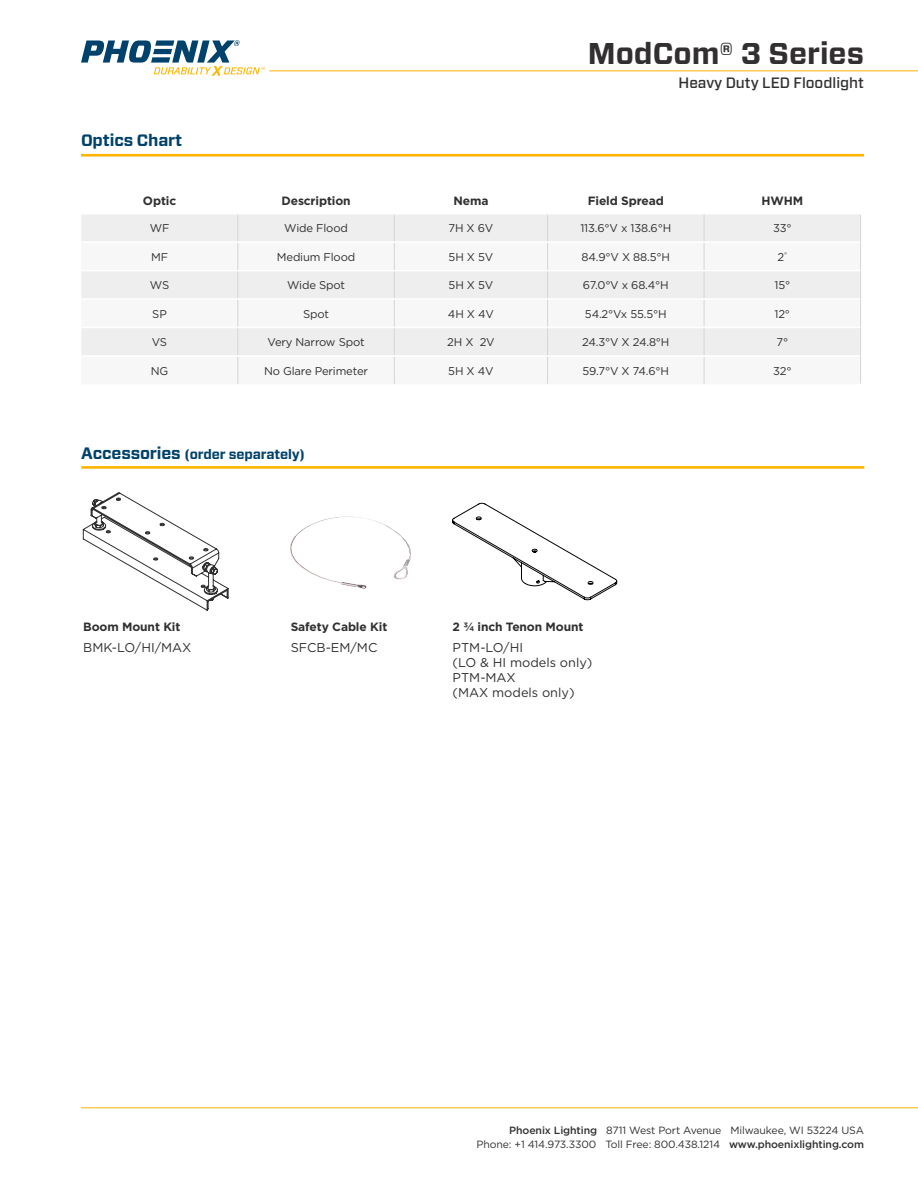
<style>
.page{position:relative;width:918px;height:1188px;background:#fff}
.page>*{position:absolute;margin:0;border:0;box-sizing:border-box;transform-origin:0 0}
.t1{font:700 30px "Forza";color:#312f30}
.Section_Header{font:700 16.5px "Forza";letter-spacing:-.01em;color:#00426b}
.t2{font:500 15px "Forza";color:#312f30}
.Section_Header-2{font:700 13.5px "Forza";letter-spacing:-.01em;color:#00426b}
.Accessories_Body{font:12.75px/15px "Gotham";color:#312f30}
.Accessories_Header{font:700 12px "Gotham";letter-spacing:-.01em;color:#312f30}
.Ordering_Information_Table_Header{font:700 12px "Gotham";letter-spacing:-.01em;color:#312f30}
.Table_Body{font:11.25px "Gotham";letter-spacing:-.015em;color:#312f30}
.t3{font:10.5px/13.5px "Gotham";letter-spacing:-.01em;color:#312f30;text-align:right}
.s1{font-size:16.5px}
.s2{font-weight:500}
</style>
<div class="page">
<hr style="left:81px;top:1107px;width:837px;height:1px;background:#ffb500">
<hr style="left:269px;top:70px;width:649px;height:1px;background:#ffb500">
<svg style="left:81px;top:40px;width:184px;height:36px"></svg>
<hr style="left:81px;top:466px;width:783px;height:3px;background:#ffb500">
<svg style="left:452px;top:503px;width:165px;height:97px"></svg>
<svg style="left:83px;top:493px;width:146px;height:118px"></svg>
<img style="left:290px;top:516px;width:121px;height:73px">
<hr style="left:81px;top:154px;width:783px;height:3px;background:#ffb500">
<div style="left:81px;top:214px;width:779px;height:27px;background:#eeeeef"></div>
<svg style="left:81px;top:243px;width:779px;height:141px"></svg>
<svg style="left:237px;top:214px;width:1px;height:170px"></svg>
<svg style="left:394px;top:214px;width:1px;height:170px"></svg>
<svg style="left:547px;top:214px;width:1px;height:170px"></svg>
<svg style="left:704px;top:214px;width:1px;height:170px"></svg>
<svg style="left:860px;top:214px;width:1px;height:170px"></svg>
<hr style="left:81px;top:241px;width:157px;height:2px;background:#fff">
<hr style="left:394px;top:241px;width:154px;height:2px;background:#fff">
<hr style="left:704px;top:241px;width:156px;height:2px;background:#fff">
<hr style="left:81px;top:327px;width:157px;height:1px;background:#fff">
<hr style="left:238px;top:327px;width:156px;height:1px;background:#fff">
<hr style="left:394px;top:327px;width:154px;height:1px;background:#fff">
<hr style="left:548px;top:327px;width:156px;height:1px;background:#fff">
<hr style="left:704px;top:327px;width:156px;height:1px;background:#fff">
<hr style="left:81px;top:298px;width:157px;height:2px;background:#fff">
<hr style="left:238px;top:298px;width:156px;height:2px;background:#fff">
<hr style="left:394px;top:298px;width:154px;height:2px;background:#fff">
<hr style="left:548px;top:298px;width:156px;height:2px;background:#fff">
<hr style="left:704px;top:298px;width:156px;height:2px;background:#fff">
<hr style="left:81px;top:270px;width:157px;height:1px;background:#fff">
<hr style="left:238px;top:270px;width:156px;height:1px;background:#fff">
<hr style="left:394px;top:270px;width:154px;height:1px;background:#fff">
<hr style="left:548px;top:270px;width:156px;height:1px;background:#fff">
<hr style="left:704px;top:270px;width:156px;height:1px;background:#fff">
<hr style="left:81px;top:355px;width:157px;height:2px;background:#fff">
<hr style="left:238px;top:355px;width:156px;height:2px;background:#fff">
<hr style="left:394px;top:355px;width:154px;height:2px;background:#fff">
<hr style="left:548px;top:355px;width:156px;height:2px;background:#fff">
<hr style="left:704px;top:355px;width:156px;height:2px;background:#fff">
<p class="Section_Header" style="left:81px;top:130px;width:103px">Optics Chart</p>
<h1 class="t1" style="left:588px;top:34px;width:278px">ModCom<sup>®</sup> 3 Series</h1>
<h3 class="t2" style="left:679px;top:73px;width:187px">Heavy Duty LED Floodlight</h3>
<p class="Ordering_Information_Table_Header" style="left:143px;top:193px;width:35px">Optic</p>
<p class="Ordering_Information_Table_Header" style="left:282px;top:193px;width:71px">Description</p>
<p class="Ordering_Information_Table_Header" style="left:453px;top:193px;width:36px">Nema</p>
<p class="Ordering_Information_Table_Header" style="left:588px;top:193px;width:78px">Field Spread</p>
<p class="Ordering_Information_Table_Header" style="left:761px;top:193px;width:43px">HWHM</p>
<p class="Table_Body" style="left:150px;top:221px;width:21px">WF</p>
<p class="Table_Body" style="left:284px;top:221px;width:65px">Wide Flood</p>
<p class="Table_Body" style="left:449px;top:221px;width:46px">7H X 6V</p>
<p class="Table_Body" style="left:580px;top:221px;width:92px">113.6°V x 138.6°H</p>
<p class="Table_Body" style="left:773px;top:221px;width:20px">33°</p>
<p class="Table_Body" style="left:151px;top:250px;width:18px">MF</p>
<p class="Table_Body" style="left:277px;top:250px;width:80px">Medium Flood</p>
<p class="Table_Body" style="left:449px;top:250px;width:46px">5H X 5V</p>
<p class="Table_Body" style="left:582px;top:250px;width:90px">84.9°V X 88.5°H</p>
<p class="Table_Body" style="left:778px;top:250px;width:11px">2<sup>°</sup></p>
<p class="Table_Body" style="left:150px;top:278px;width:21px">WS</p>
<p class="Table_Body" style="left:287px;top:278px;width:59px">Wide Spot</p>
<p class="Table_Body" style="left:449px;top:278px;width:46px">5H X 5V</p>
<p class="Table_Body" style="left:583px;top:278px;width:87px">67.0°V x 68.4°H</p>
<p class="Table_Body" style="left:774px;top:278px;width:17px">15°</p>
<p class="Table_Body" style="left:152px;top:307px;width:16px">SP</p>
<p class="Table_Body" style="left:303px;top:307px;width:27px">Spot</p>
<p class="Table_Body" style="left:448px;top:307px;width:47px">4H X 4V</p>
<p class="Table_Body" style="left:585px;top:307px;width:83px">54.2°Vx 55.5°H</p>
<p class="Table_Body" style="left:775px;top:307px;width:17px">12°</p>
<p class="Table_Body" style="left:152px;top:335px;width:17px">VS</p>
<p class="Table_Body" style="left:268px;top:335px;width:99px">Very Narrow Spot</p>
<p class="Table_Body" style="left:447px;top:335px;width:49px">2H X 2V</p>
<p class="Table_Body" style="left:582px;top:335px;width:89px">24.3°V X 24.8°H</p>
<p class="Table_Body" style="left:777px;top:335px;width:13px">7°</p>
<p class="Table_Body" style="left:151px;top:363px;width:19px">NG</p>
<p class="Table_Body" style="left:264px;top:363px;width:105px">No Glare Perimeter</p>
<p class="Table_Body" style="left:448px;top:363px;width:47px">5H X 4V</p>
<p class="Table_Body" style="left:583px;top:363px;width:88px">59.7°V X 74.6°H</p>
<p class="Table_Body" style="left:773px;top:363px;width:20px">32°</p>
<p class="Section_Header-2" style="left:81px;top:445px;width:225px"><span class="s1">Accessories</span> (order separately)</p>
<p class="Accessories_Header" style="left:83px;top:619px;width:99px">Boom Mount Kit</p>
<p class="Accessories_Body" style="left:83px;top:639px;width:110px">BMK-LO/HI/MAX</p>
<p class="Accessories_Header" style="left:291px;top:619px;width:98px">Safety Cable Kit</p>
<p class="Accessories_Body" style="left:291px;top:639px;width:88px">SFCB-EM/MC</p>
<p class="Accessories_Header" style="left:453px;top:619px;width:132px">2 3/4 inch Tenon Mount</p>
<p class="Accessories_Body" style="left:453px;top:639px;width:141px">PTM-LO/HI<br>(LO &amp; HI models only)<br>PTM-MAX<br>(MAX models only)</p>
<p class="t3" style="left:477px;top:1123px;width:389px"><span class="s2">Phoenix Lighting</span> 8711 West Port Avenue Milwaukee, WI 53224 USA<br>Phone: +1 414.973.3300 Toll Free: 800.438.1214 <span class="s2">www.phoenixlighting.com</span></p>
</div>
